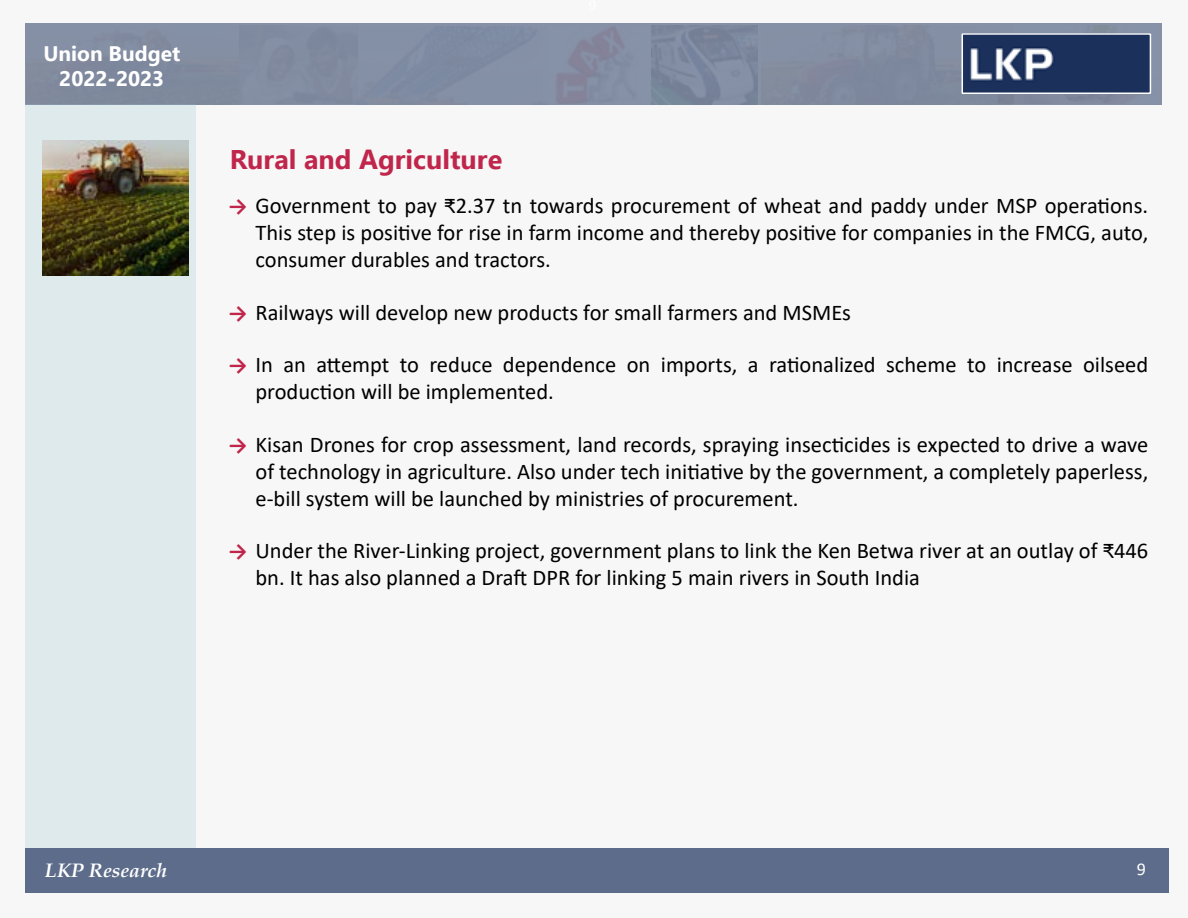
<style>
.page{position:relative;width:1188px;height:918px;background:#f7f7f7}
.page>*{position:absolute;margin:0;border:0;box-sizing:border-box;transform-origin:0 0}
.t1{font:700 27px "Ebrima";color:#c0264b}
.t2{font:22.5px/27px "Calibri";color:#000;text-align:justify}
.t3{font:700 21px/25.2px "Ebrima";color:#fff;text-align:center}
.t4{font:italic 700 19.5px "Book Antiqua";color:#fff}
.t5{font:18px "Calibri";color:#fff}
.s1{font-weight:700;font-size:21px;color:#c0264b}
</style>
<div class="page">
<div style="left:25px;top:848px;width:1143px;height:44px;background:#5c6c8a"></div>
<div style="left:26px;top:23px;width:1136px;height:81px;background:#828ca1"></div>
<img style="left:965px;top:36px;width:183px;height:55px">
<div style="left:962px;top:33px;width:189px;height:61px;border:2px solid #fff"></div>
<div style="left:26px;top:104px;width:170px;height:744px;background:#dfeaed"></div>
<img style="left:42px;top:140px;width:147px;height:136px">
<p class="t3" style="left:43px;top:40px;width:138px">Union Budget<br>2022-2023</p>
<p class="t1" style="left:230px;top:139px;width:274px">Rural and Agriculture</p>
<p class="t2" style="left:255px;top:192px;width:894px;text-indent:-27px"><span class="s1">→</span> Government to pay ₹2.37 tn towards procurement of wheat and paddy under MSP operations.<br>This step is positive for rise in farm income and thereby positive for companies in the FMCG, auto, consumer durables and tractors.</p>
<p class="t2" style="left:229px;top:298px;width:624px"><span class="s1">→</span> Railways will develop new products for small farmers and MSMEs</p>
<p class="t2" style="left:255px;top:351px;width:894px;text-indent:-27px"><span class="s1">→</span> In an attempt to reduce dependence on imports, a rationalized scheme to increase oilseed production will be implemented.</p>
<p class="t2" style="left:255px;top:430px;width:894px;text-indent:-27px"><span class="s1">→</span> Kisan Drones for crop assessment, land records, spraying insecticides is expected to drive a wave of technology in agriculture. Also under tech initiative by the government, a completely paperless, e-bill system will be launched by ministries of procurement.</p>
<p class="t2" style="left:255px;top:537px;width:894px;text-indent:-27px"><span class="s1">→</span> Under the River-Linking project, government plans to link the Ken Betwa river at an outlay of ₹446 bn. It has also planned a Draft DPR for linking 5 main rivers in South India</p>
<p class="t4" style="left:45px;top:857px;width:123px">LKP Research</p>
<p class="t5" style="left:1137px;top:856px;width:11px">9</p>
</div>
